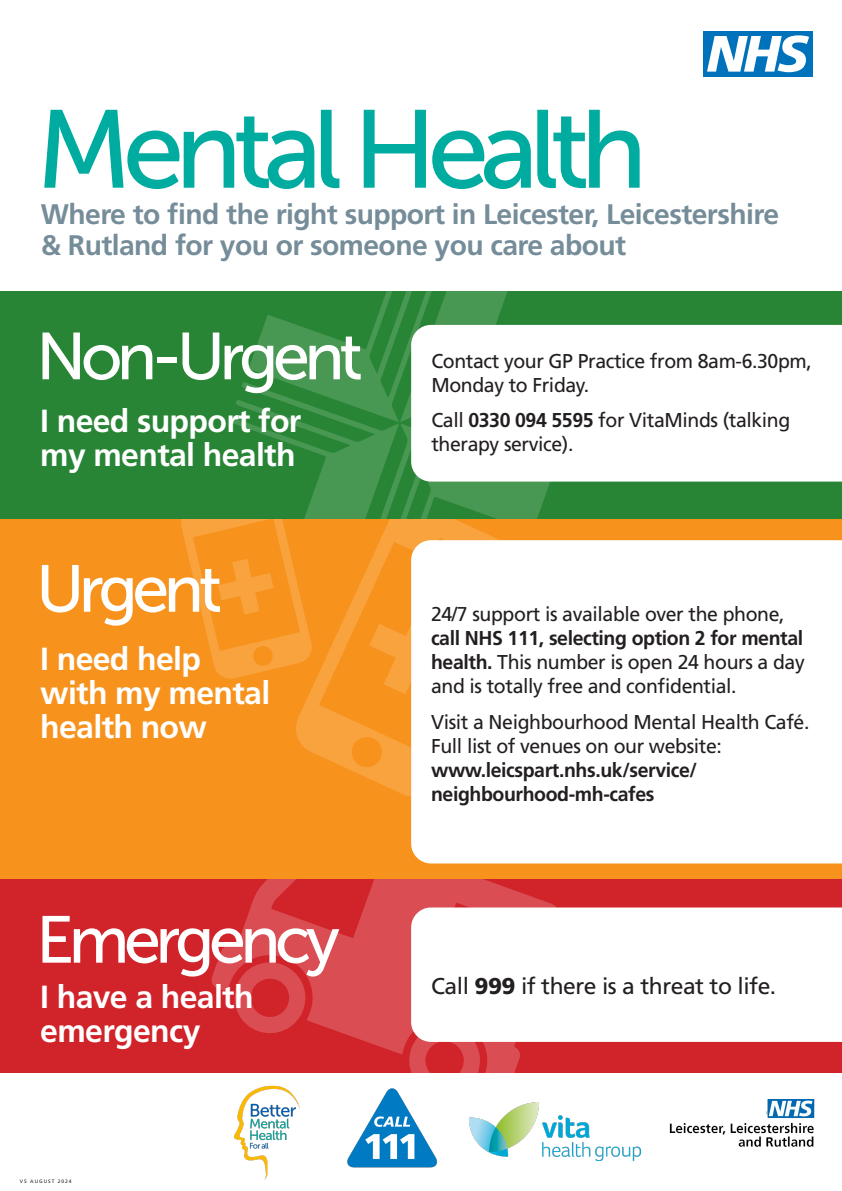
<style>
.page{position:relative;width:842px;height:1191px;background:#fff}
.page>*{position:absolute;margin:0;border:0;box-sizing:border-box;transform-origin:0 0}
.t1{font:110.4px "Museo Sans 500";letter-spacing:-.08em;color:#00aca0}
.t2{font:66.2px "Museo Sans 500";letter-spacing:-.08em;color:#fff}
.t3{font:700 32px/34px "Frutiger LT Std";letter-spacing:-.02em;color:#fff}
.t4{font:700 28.3px/31.2px "Frutiger LT Std";letter-spacing:-.02em;color:#758c99}
.t5{font:22.9px "Frutiger LT Std";letter-spacing:-.02em;color:#231f20}
.t6{font:20px/24px "Frutiger LT Std";letter-spacing:-.02em;color:#231f20}
.t7{font:4.9px "Frutiger LT Std";letter-spacing:.2em;color:#231f20}
.s1{font-weight:700}
.s2{font-weight:900}
</style>
<div class="page">
<div style="left:0;top:291px;width:842px;height:229px;background:#288536"></div>
<div style="left:0;top:519px;width:842px;height:362px;background:#f7931d"></div>
<svg style="left:296px;top:694px;width:115px;height:103px"></svg>
<svg style="left:181px;top:291px;width:390px;height:403px"></svg>
<div style="left:0;top:879px;width:842px;height:193px;background:#d1232a"></div>
<svg style="left:211px;top:879px;width:345px;height:193px;fill:#da4e53"></svg>
<svg style="left:405px;top:1020px;width:79px;height:52px"></svg>
<svg style="left:230px;top:957px;width:80px;height:80px"></svg>
<div style="left:411px;top:325px;width:431px;height:156px;background:#fff"></div>
<div style="left:411px;top:540px;width:431px;height:323px;background:#fff"></div>
<div style="left:411px;top:907px;width:431px;height:135px;background:#fff"></div>
<img style="left:470px;top:1102px;width:167px;height:58px">
<img style="left:347px;top:1088px;width:90px;height:80px">
<div style="left:703px;top:31px;width:110px;height:45px;background:#0072bc"></div>
<svg style="left:707px;top:35px;width:102px;height:37px"></svg>
<img style="left:637px;top:1099px;width:178px;height:58px">
<img style="left:234px;top:1085px;width:66px;height:95px">
<p class="t1" style="left:36px;top:89px;width:613px">Mental Health</p>
<p class="t4" style="left:41px;top:198px;width:740px">Where to find the right support in Leicester, Leicestershire &amp; Rutland for you or someone you care about</p>
<p class="t2" style="left:36px;top:320px;width:328px">Non-Urgent</p>
<p class="t3" style="left:40px;top:404px;width:263px">I need support for my mental health</p>
<p class="t2" style="left:36px;top:552px;width:188px">Urgent</p>
<p class="t3" style="left:40px;top:642px;width:231px">I need help with my mental health now</p>
<p class="t2" style="left:36px;top:903px;width:305px">Emergency</p>
<p class="t3" style="left:40px;top:980px;width:215px">I have a health emergency</p>
<p class="t7" style="left:20px;top:1178px;width:53px">V5 AUGUST 2024</p>
<p class="t6" style="left:431px;top:349px;width:382px">Contact your GP Practice from 8am-6.30pm,<br>Monday to Friday.</p>
<p class="t6" style="left:431px;top:408px;width:360px">Call <span class="s1">0330 094 5595</span> for VitaMinds (talking therapy service).</p>
<p class="t6" style="left:431px;top:602px;width:375px">24/7 support is available over the phone, <span class="s1">call NHS 111, selecting option 2 for mental health.</span> This number is open 24 hours a day and is totally free and confidential.</p>
<p class="t6" style="left:431px;top:709px;width:380px">Visit a Neighbourhood Mental Health Café.<br>Full list of venues on our website: <span class="s1">www.leicspart.nhs.uk/service/ neighbourhood-mh-cafes</span></p>
<p class="t5" style="left:431px;top:972px;width:347px">Call <span class="s2">999</span> if there is a threat to life.</p>
</div>
